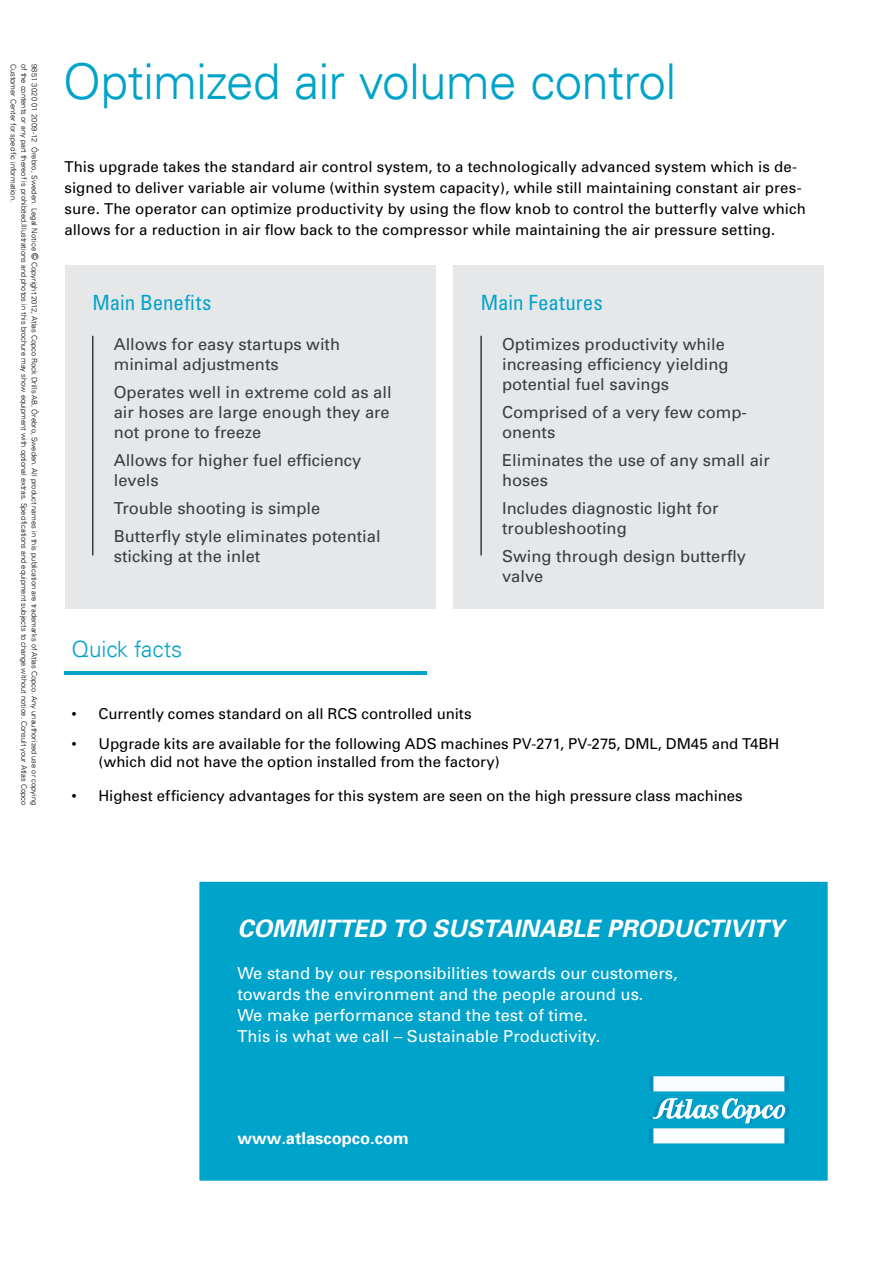
<style>
.page{position:relative;width:893px;height:1263px;background:#fff}
.page>*{position:absolute;margin:0;border:0;box-sizing:border-box;transform-origin:0 0}
.t1{font:300 49.5px "Univers LT";letter-spacing:-.02em;color:#00a3c9}
.t2{font:italic 700 24px "Univers";color:#fff}
.t3{font:300 22.5px "Univers LT";color:#00a3c9}
.t4{font:condensed 21px "Univers";color:#00a3c9}
.t5{font:16.5px/19.8px "Univers";color:#373d42}
.t6{font:16.5px/21px "Univers";color:#fff}
.t7{font:700 16.5px "Univers 65";color:#fff}
.t8{font:15px/21px "Univers";letter-spacing:.005em;color:#000}
.t9{font:300 7.5px "Univers LT";color:#000}
.s1{font-family:"Univers"}
.s2{font-family:"Arial";font-weight:400;font-size:9px}
</style>
<div class="page">
<hr style="left:64px;top:671px;width:363px;height:4px;background:#00a3c9">
<div style="left:453px;top:266px;width:370px;height:343px;background:#e6e7e8"></div>
<hr style="left:480px;top:336px;width:2px;height:219px;background:#373d42">
<div style="left:65px;top:266px;width:370px;height:343px;background:#e6e7e8"></div>
<hr style="left:92px;top:336px;width:1px;height:219px;background:#373d42">
<div style="left:198px;top:880px;width:631px;height:302px;background:#00a3c9;border:2px solid #fff"></div>
<svg style="left:649px;top:1076px;width:140px;height:15px;background:#e5f4f9"></svg>
<svg style="left:648px;top:1098px;width:141px;height:45px"></svg>
<p class="t9" style="left:18px;top:64px;width:140px;rotate:90deg">Customer Center for specific information.</p>
<p class="t9" style="left:29px;top:64px;width:743px;rotate:90deg">of the contents or any part thereof is prohibited.Illustrations and photos in this brochure may show equipment with optional extras. Specifications and equipment subjects to change without notice. Consult your Atlas Copco</p>
<p class="t9" style="left:39px;top:64px;width:743px;rotate:90deg"><span class="s1">9851 3020 01 2009-12 Örebro, Sweden. Legal Notice</span> <span class="s2">©</span> Copyright 2012, Atlas Copco Rock Drills AB, Örebro, Sweden. All product names in this publication are trademarks of Atlas Copco. Any unauthorized use or copying</p>
<h1 class="t1" style="left:63px;top:52px;width:615px">Optimized air volume control</h1>
<p class="t8" style="left:64px;top:156px;width:743px">This upgrade takes the standard air control system, to a technologically advanced system which is de&shy;signed to deliver variable air volume (within system capacity), while still maintaining constant air pres&shy;sure. The operator can optimize productivity by using the flow knob to control the butterfly valve which allows for a reduction in air flow back to the compressor while maintaining the air pressure setting.</p>
<h3 class="t4" style="left:93px;top:290px;width:120px">Main Benefits</h3>
<p class="t5" style="left:114px;top:334px;width:228px">Allows for easy startups with minimal adjustments</p>
<p class="t5" style="left:114px;top:382px;width:279px;text-align:justify">Operates well in extreme cold as all air hoses are large enough they are not prone to freeze</p>
<p class="t5" style="left:114px;top:450px;width:249px">Allows for higher fuel efficiency levels</p>
<p class="t5" style="left:114px;top:494px;width:268px;line-height:28.3px">Trouble shooting is simple<br>Butterfly style eliminates potential</p>
<p class="t5" style="left:114px;top:547px;width:148px">sticking at the inlet</p>
<h3 class="t3" style="left:72px;top:635px;width:112px">Quick facts</h3>
<h3 class="t4" style="left:481px;top:290px;width:123px">Main Features</h3>
<p class="t5" style="left:502px;top:334px;width:228px">Optimizes productivity while increasing efficiency yielding potential fuel savings</p>
<p class="t5" style="left:502px;top:402px;width:246px">Comprised of a very few comp&shy;onents</p>
<p class="t5" style="left:502px;top:450px;width:269px">Eliminates the use of any small air hoses</p>
<p class="t5" style="left:502px;top:498px;width:218px">Includes diagnostic light for troubleshooting</p>
<p class="t5" style="left:502px;top:547px;width:245px">Swing through design butterfly valve</p>
<p class="t8" style="left:72px;top:703px;width:402px">• Currently comes standard on all RCS controlled units</p>
<p class="t8" style="left:99px;top:735px;width:682px;line-height:18px;text-indent:-27px">• Upgrade kits are available for the following ADS machines PV-271, PV-275, DML, DM45 and T4BH (which did not have the option installed from the factory)</p>
<p class="t8" style="left:72px;top:785px;width:673px">• Highest efficiency advantages for this system are seen on the high pressure class machines</p>
<h2 class="t2" style="left:237px;top:914px;width:548px">COMMITTED TO SUSTAINABLE PRODUCTIVITY</h2>
<p class="t6" style="left:237px;top:963px;width:442px">We stand by our responsibilities towards our customers, towards the environment and the people around us.<br>We make performance stand the test of time.<br>This is what we call – Sustainable Productivity.</p>
<p class="t7" style="left:237px;top:1127px;width:173px">www.atlascopco.com</p>
</div>
